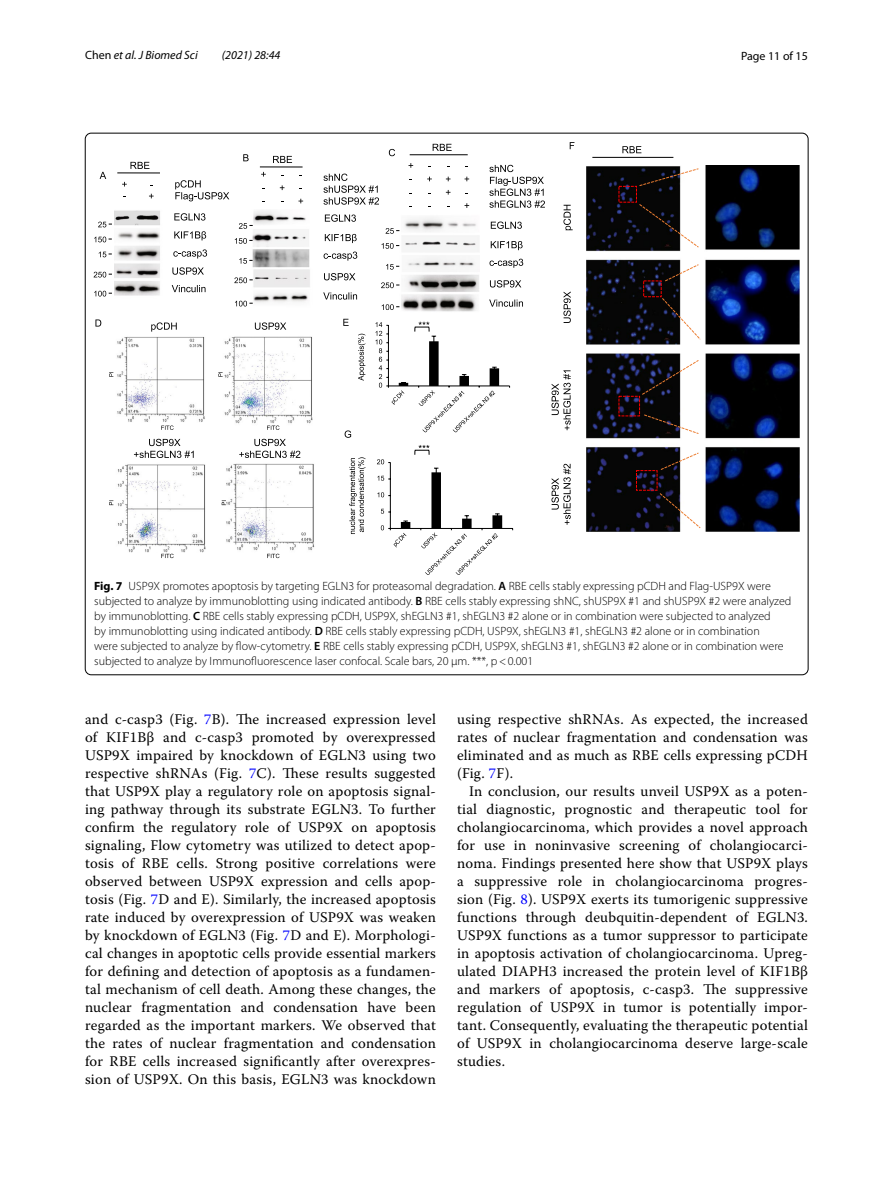
<style>
.page{position:relative;width:893px;height:1187px;background:#fff}
.page>*{position:absolute;margin:0;border:0;box-sizing:border-box;transform-origin:0 0}
.t1{font:14.7px/18px "Warnock Pro";letter-spacing:.015em;color:#000;text-align:justify}
.t2{font:300 12px/15px "Myriad Pro";color:#000}
.t3{font:italic 12px "Myriad Pro";color:#000}
.t4{font:12px "Myriad Pro";color:#000}
.s1{font-style:normal}
.s2{font-weight:700}
.s3{font-weight:600}
.s4{color:#00f}
</style>
<div class="page">
<img style="left:586px;top:166px;width:214px;height:365px">
<img style="left:114px;top:210px;width:365px;height:342px">
<svg style="left:408px;top:163px;width:5px;height:5px"></svg>
<svg style="left:427px;top:177px;width:5px;height:4px"></svg>
<svg style="left:446px;top:177px;width:4px;height:4px"></svg>
<svg style="left:464px;top:177px;width:5px;height:4px"></svg>
<svg style="left:446px;top:190px;width:4px;height:5px"></svg>
<svg style="left:464px;top:203px;width:5px;height:5px"></svg>
<svg style="left:489px;top:165px;width:56px;height:43px"></svg>
<svg style="left:122px;top:182px;width:5px;height:4px"></svg>
<svg style="left:149px;top:194px;width:5px;height:4px"></svg>
<svg style="left:175px;top:180px;width:54px;height:21px"></svg>
<svg style="left:174px;top:213px;width:31px;height:7px"></svg>
<svg style="left:174px;top:231px;width:32px;height:9px"></svg>
<svg style="left:172px;top:267px;width:32px;height:8px"></svg>
<svg style="left:172px;top:285px;width:34px;height:7px"></svg>
<svg style="left:491px;top:221px;width:31px;height:8px"></svg>
<svg style="left:491px;top:241px;width:32px;height:9px"></svg>
<svg style="left:490px;top:280px;width:31px;height:7px"></svg>
<svg style="left:489px;top:299px;width:34px;height:8px"></svg>
<svg style="left:173px;top:249px;width:34px;height:9px"></svg>
<svg style="left:489px;top:259px;width:34px;height:9px"></svg>
<svg style="left:261px;top:172px;width:5px;height:4px"></svg>
<svg style="left:280px;top:185px;width:4px;height:5px"></svg>
<svg style="left:298px;top:199px;width:5px;height:4px"></svg>
<svg style="left:323px;top:173px;width:56px;height:32px"></svg>
<svg style="left:325px;top:214px;width:31px;height:8px"></svg>
<svg style="left:325px;top:234px;width:32px;height:9px"></svg>
<svg style="left:324px;top:273px;width:31px;height:7px"></svg>
<svg style="left:323px;top:292px;width:34px;height:7px"></svg>
<svg style="left:324px;top:251px;width:33px;height:9px"></svg>
<hr style="left:388px;top:385px;width:122px;height:1px;background:#000">
<svg style="left:358px;top:334px;width:7px;height:46px"></svg>
<svg style="left:376px;top:322px;width:123px;height:110px"></svg>
<svg style="left:161px;top:425px;width:13px;height:5px"></svg>
<svg style="left:267px;top:425px;width:12px;height:5px"></svg>
<svg style="left:267px;top:553px;width:12px;height:5px"></svg>
<svg style="left:161px;top:553px;width:13px;height:5px"></svg>
<svg style="left:109px;top:372px;width:4px;height:4px"></svg>
<svg style="left:109px;top:500px;width:4px;height:5px"></svg>
<svg style="left:218px;top:372px;width:5px;height:4px"></svg>
<svg style="left:222px;top:500px;width:4px;height:5px"></svg>
<svg style="left:563px;top:205px;width:10px;height:25px"></svg>
<svg style="left:563px;top:291px;width:8px;height:32px"></svg>
<svg style="left:551px;top:370px;width:20px;height:60px"></svg>
<svg style="left:551px;top:464px;width:20px;height:60px"></svg>
<svg style="left:618px;top:167px;width:84px;height:362px"></svg>
<hr style="left:390px;top:528px;width:123px;height:1px;background:#000">
<svg style="left:377px;top:445px;width:125px;height:130px"></svg>
<svg style="left:349px;top:457px;width:17px;height:77px"></svg>
<svg style="left:151px;top:322px;width:26px;height:9px"></svg>
<svg style="left:255px;top:322px;width:31px;height:8px"></svg>
<svg style="left:134px;top:439px;width:60px;height:19px"></svg>
<svg style="left:239px;top:439px;width:61px;height:19px"></svg>
<svg style="left:100px;top:172px;width:6px;height:7px"></svg>
<svg style="left:243px;top:154px;width:6px;height:7px"></svg>
<svg style="left:389px;top:149px;width:6px;height:7px"></svg>
<svg style="left:95px;top:319px;width:6px;height:7px"></svg>
<svg style="left:343px;top:319px;width:6px;height:7px"></svg>
<svg style="left:570px;top:142px;width:4px;height:7px"></svg>
<svg style="left:345px;top:430px;width:6px;height:8px"></svg>
<svg style="left:622px;top:146px;width:19px;height:7px"></svg>
<hr style="left:592px;top:157px;width:81px;height:1px;background:#000">
<svg style="left:130px;top:162px;width:19px;height:7px"></svg>
<hr style="left:117px;top:173px;width:43px;height:1px;background:#000">
<svg style="left:273px;top:156px;width:19px;height:7px"></svg>
<hr style="left:260px;top:167px;width:43px;height:1px;background:#000">
<svg style="left:433px;top:144px;width:19px;height:7px"></svg>
<hr style="left:410px;top:154px;width:58px;height:1px;background:#000">
<svg style="left:94px;top:291px;width:18px;height:5px"></svg>
<svg style="left:94px;top:272px;width:18px;height:5px"></svg>
<svg style="left:98px;top:222px;width:14px;height:5px"></svg>
<svg style="left:94px;top:236px;width:18px;height:6px"></svg>
<svg style="left:235px;top:301px;width:18px;height:5px"></svg>
<svg style="left:234px;top:277px;width:19px;height:6px"></svg>
<svg style="left:239px;top:223px;width:14px;height:6px"></svg>
<svg style="left:235px;top:238px;width:18px;height:6px"></svg>
<svg style="left:382px;top:304px;width:17px;height:6px"></svg>
<svg style="left:381px;top:282px;width:18px;height:6px"></svg>
<svg style="left:386px;top:228px;width:13px;height:6px"></svg>
<svg style="left:382px;top:243px;width:17px;height:6px"></svg>
<svg style="left:99px;top:251px;width:13px;height:6px"></svg>
<svg style="left:239px;top:258px;width:14px;height:6px"></svg>
<svg style="left:386px;top:264px;width:13px;height:6px"></svg>
<p class="t3" style="left:85px;top:48px;width:114px"><span class="s1">Chen</span> et al. J Biomed Sci</p>
<p class="t3" style="left:222px;top:48px;width:60px">(2021) 28:44</p>
<p class="t4" style="left:741px;top:48px;width:68px">Page 11 of 15</p>
<p class="t2" style="left:94px;top:579px;width:699px"><span class="s2">Fig. 7</span> USP9X promotes apoptosis by targeting EGLN3 for proteasomal degradation. <span class="s3">A</span> RBE cells stably expressing pCDH and Flag-USP9X were subjected to analyze by immunoblotting using indicated antibody. <span class="s3">B</span> RBE cells stably expressing shNC, shUSP9X #1 and shUSP9X #2 were analyzed by immunoblotting. <span class="s3">C</span> RBE cells stably expressing pCDH, USP9X, shEGLN3 #1, shEGLN3 #2 alone or in combination were subjected to analyzed<br>by immunoblotting using indicated antibody. <span class="s3">D</span> RBE cells stably expressing pCDH, USP9X, shEGLN3 #1, shEGLN3 #2 alone or in combination<br>were subjected to analyze by flow-cytometry. <span class="s3">E</span> RBE cells stably expressing pCDH, USP9X, shEGLN3 #1, shEGLN3 #2 alone or in combination were subjected to analyze by Immunofluorescence laser confocal. Scale bars, 20 μm. ***, p&lt;0.001</p>
<p class="t1" style="left:85px;top:710px;width:352px">and c-casp3 (Fig. <span class="s4">7</span>B). The increased expression level of KIF1Bβ and c-casp3 promoted by overexpressed USP9X impaired by knockdown of EGLN3 using two respective shRNAs (Fig. <span class="s4">7</span>C). These results suggested that USP9X play a regulatory role on apoptosis signal&shy;ing pathway through its substrate EGLN3. To further confirm the regulatory role of USP9X on apoptosis signaling, Flow cytometry was utilized to detect apop&shy;tosis of RBE cells. Strong positive correlations were observed between USP9X expression and cells apop&shy;tosis (Fig. <span class="s4">7</span>D and E). Similarly, the increased apoptosis rate induced by overexpression of USP9X was weaken by knockdown of EGLN3 (Fig. <span class="s4">7</span>D and E). Morphologi&shy;cal changes in apoptotic cells provide essential markers for defining and detection of apoptosis as a fundamen&shy;tal mechanism of cell death. Among these changes, the nuclear fragmentation and condensation have been regarded as the important markers. We observed that the rates of nuclear fragmentation and condensation for RBE cells increased significantly after overexpres&shy;sion of USP9X. On this basis, EGLN3 was knockdown</p>
<p class="t1" style="left:457px;top:710px;width:352px">using respective shRNAs. As expected, the increased rates of nuclear fragmentation and condensation was eliminated and as much as RBE cells expressing pCDH (Fig. <span class="s4">7</span>F).</p>
<p class="t1" style="left:457px;top:782px;width:352px;text-indent:12px">In conclusion, our results unveil USP9X as a poten&shy;tial diagnostic, prognostic and therapeutic tool for cholangiocarcinoma, which provides a novel approach for use in noninvasive screening of cholangiocarci&shy;noma. Findings presented here show that USP9X plays a suppressive role in cholangiocarcinoma progres&shy;sion (Fig. <span class="s4">8</span>). USP9X exerts its tumorigenic suppressive functions through deubquitin-dependent of EGLN3.<br>USP9X functions as a tumor suppressor to participate in apoptosis activation of cholangiocarcinoma. Upreg&shy;ulated DIAPH3 increased the protein level of KIF1Bβ and markers of apoptosis, c-casp3. The suppressive regulation of USP9X in tumor is potentially impor&shy;tant. Consequently, evaluating the therapeutic potential of USP9X in cholangiocarcinoma deserve large-scale studies.</p>
</div>
